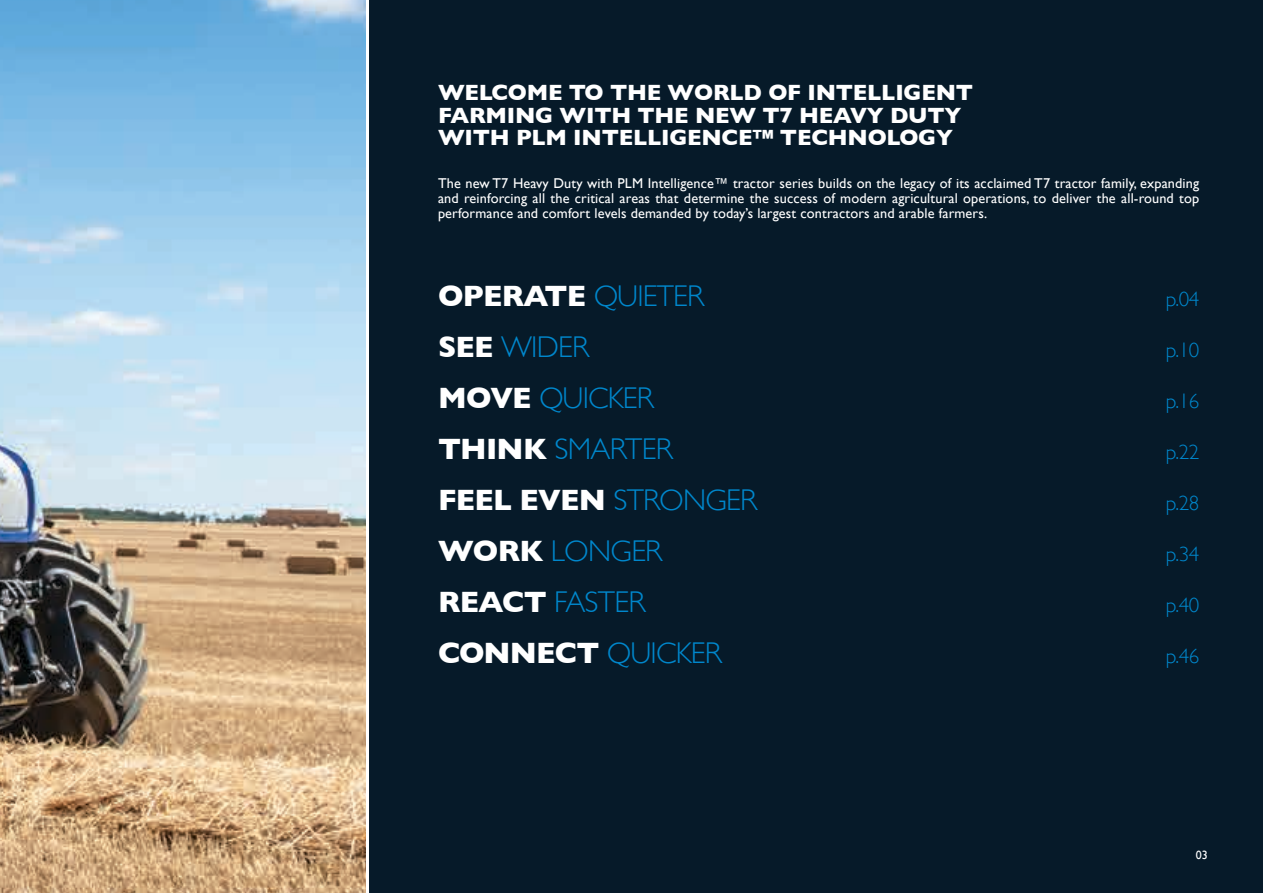
<style>
.page{position:relative;width:1263px;height:893px;background:#fff}
.page>*{position:absolute;margin:0;border:0;box-sizing:border-box;transform-origin:0 0}
.t1{font:300 30px/51px "Gill Sans";letter-spacing:-.025em;color:#0087cc}
.t2{font:700 30px "Gill Sans";letter-spacing:-.025em;color:#fff}
.t3{font:700 22.5px/22.5px "Gill Sans";letter-spacing:-.01em;color:#fff}
.t4{font:300 21px "Gill Sans";letter-spacing:-.025em;color:#0087cc}
.t5{font:14.25px/15px "Gill Sans";letter-spacing:.01em;color:#fff;text-align:justify}
.t6{font:12px "Gill Sans";color:#fff}
.s1{font-weight:300;color:#0087cc}
.s2{font-weight:700;color:#fff}
</style>
<div class="page">
<img style="left:0;top:0;width:366px;height:893px">
<div style="left:370px;top:0;width:893px;height:893px;background:#061a29"></div>
<h2 class="t3" style="left:438px;top:81px;width:537px">WELCOME TO THE WORLD OF INTELLIGENT<br>FARMING WITH THE NEW T7 HEAVY DUTY<br>WITH PLM INTELLIGENCE™ TECHNOLOGY</h2>
<p class="t5" style="left:438px;top:176px;width:763px">The new T7 Heavy Duty with PLM Intelligence™ tractor series builds on the legacy of its acclaimed T7 tractor family, expanding and reinforcing all the critical areas that determine the success of modern agricultural operations, to deliver the all-round top performance and comfort levels demanded by today’s largest contractors and arable farmers.</p>
<h1 class="t2" style="left:438px;top:272px;width:268px">OPERATE <span class="s1">QUIETER</span></h1>
<h3 class="t4" style="left:1166px;top:283px;width:35px">p.04</h3>
<h1 class="t1" style="left:438px;top:320px;width:321px"><span class="s2">SEE</span> WIDER<br><span class="s2">MOVE</span> QUICKER<br><span class="s2">THINK</span> SMARTER<br><span class="s2">FEEL EVEN</span> STRONGER<br><span class="s2">WORK</span> LONGER<br><span class="s2">REACT</span> FASTER<br><span class="s2">CONNECT</span> QUICKER</h1>
<h3 class="t4" style="left:1166px;top:334px;width:35px">p.10</h3>
<h3 class="t4" style="left:1166px;top:385px;width:35px">p.16</h3>
<h3 class="t4" style="left:1166px;top:436px;width:35px">p.22</h3>
<h3 class="t4" style="left:1166px;top:487px;width:35px">p.28</h3>
<h3 class="t4" style="left:1166px;top:538px;width:35px">p.34</h3>
<h3 class="t4" style="left:1166px;top:589px;width:35px">p.40</h3>
<h3 class="t4" style="left:1166px;top:640px;width:35px">p.46</h3>
<p class="t6" style="left:1196px;top:848px;width:13px">03</p>
</div>
